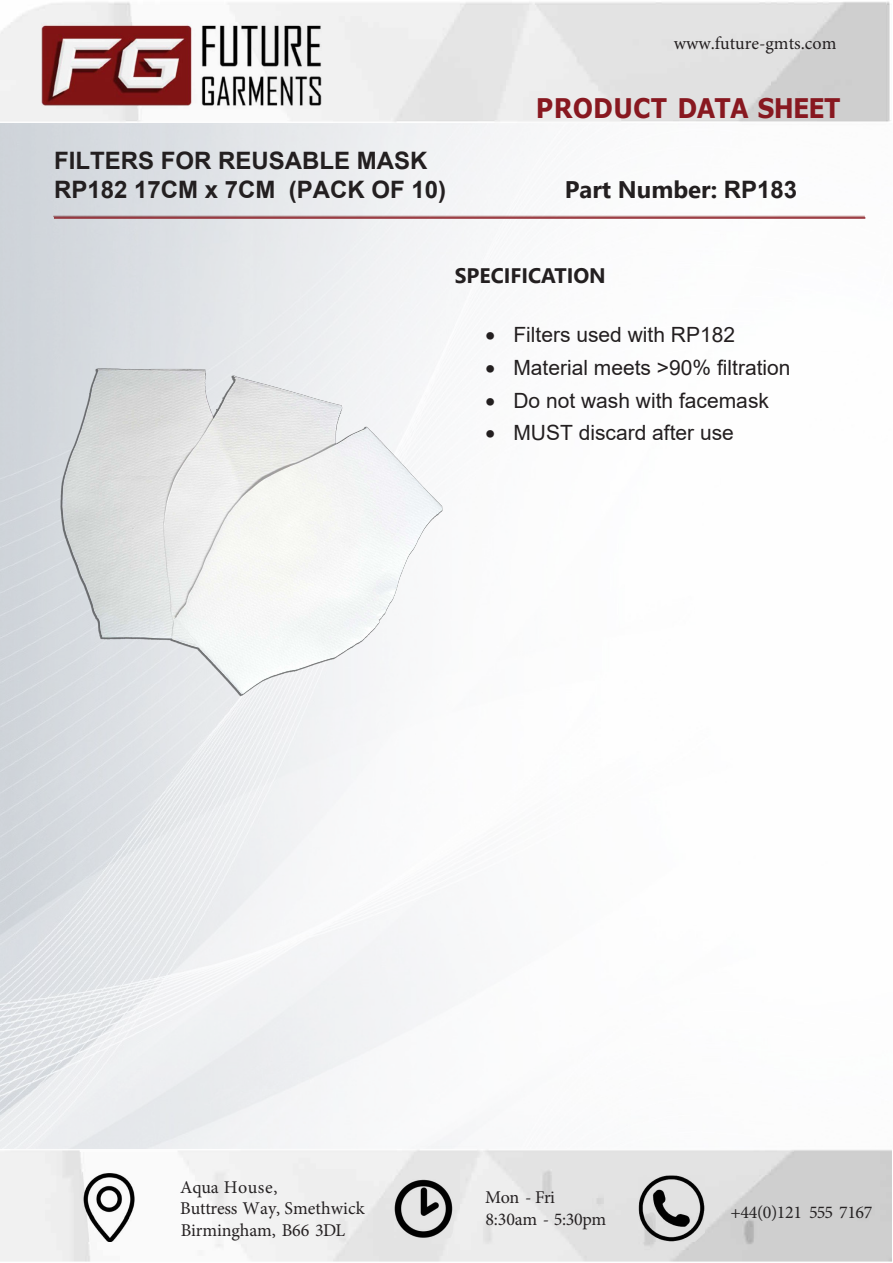
<style>
.page{position:relative;width:893px;height:1263px;background:#fff}
.page>*{position:absolute;margin:0;border:0;box-sizing:border-box;transform-origin:0 0}
.t1{font:700 27px "Verdana";letter-spacing:-.035em;color:#881820;scale:.89 1}
.t2{font:700 24px/28.8px "Arial";color:#231f20}
.t3{font:700 24px "Segoe UI";color:#231f20}
.t4{font:21px "Arial";color:#231f20}
.t5{font:700 21px "Segoe UI";color:#231f20}
.t6{font:18px/21.8px "Minion Pro";letter-spacing:-.005em;color:#252122}
.t7{font:18px "Minion Pro";color:#231f20}
.t8{font:18px "Minion Pro";letter-spacing:-.025em;color:#262324}
.s1{font-family:"Arial"}
.s2{color:#262324}
</style>
<div class="page">
<img style="left:0;top:1px;width:892px;height:1261px">
<img style="left:42px;top:22px;width:279px;height:84px">
<img style="left:82px;top:1173px;width:53px;height:69px">
<img style="left:395px;top:1180px;width:57px;height:57px">
<img style="left:638px;top:1175px;width:66px;height:67px">
<img style="left:0;top:123px;width:892px;height:1025px">
<hr style="left:54px;top:217px;width:811px;height:2px;background:#8a1820">
<img style="left:41px;top:313px;width:419px;height:408px">
<p class="t2" style="left:54px;top:146px;width:394px">FILTERS FOR REUSABLE MASK<br>RP182 17CM x 7CM (PACK OF 10)</p>
<p class="t7" style="left:674px;top:31px;width:164px">www.future-gmts.com</p>
<p class="t1" style="left:536px;top:89px;width:344px">PRODUCT DATA SHEET</p>
<p class="t3" style="left:565px;top:167px;width:234px">Part Number: <span class="s1">RP183</span></p>
<p class="t5" style="left:455px;top:256px;width:153px">SPECIFICATION</p>
<p class="t4" style="left:485px;top:320px;width:251px">• Filters used with RP182</p>
<p class="t4" style="left:485px;top:353px;width:307px">• Material meets &gt;90% filtration</p>
<p class="t4" style="left:485px;top:386px;width:285px">• Do not wash with facemask</p>
<p class="t4" style="left:485px;top:418px;width:250px">• MUST discard after use</p>
<p class="t6" style="left:180px;top:1176px;width:186px"><span class="s2">Aqua House,<br></span>Buttress Way, Smethwick<br>Birmingham, B66 3DL</p>
<p class="t6" style="left:485px;top:1186px;width:123px">Mon - Fri<br>8:30am - 5:30pm</p>
<p class="t8" style="left:731px;top:1200px;width:143px">+44(0)121 555 7167</p>
</div>
